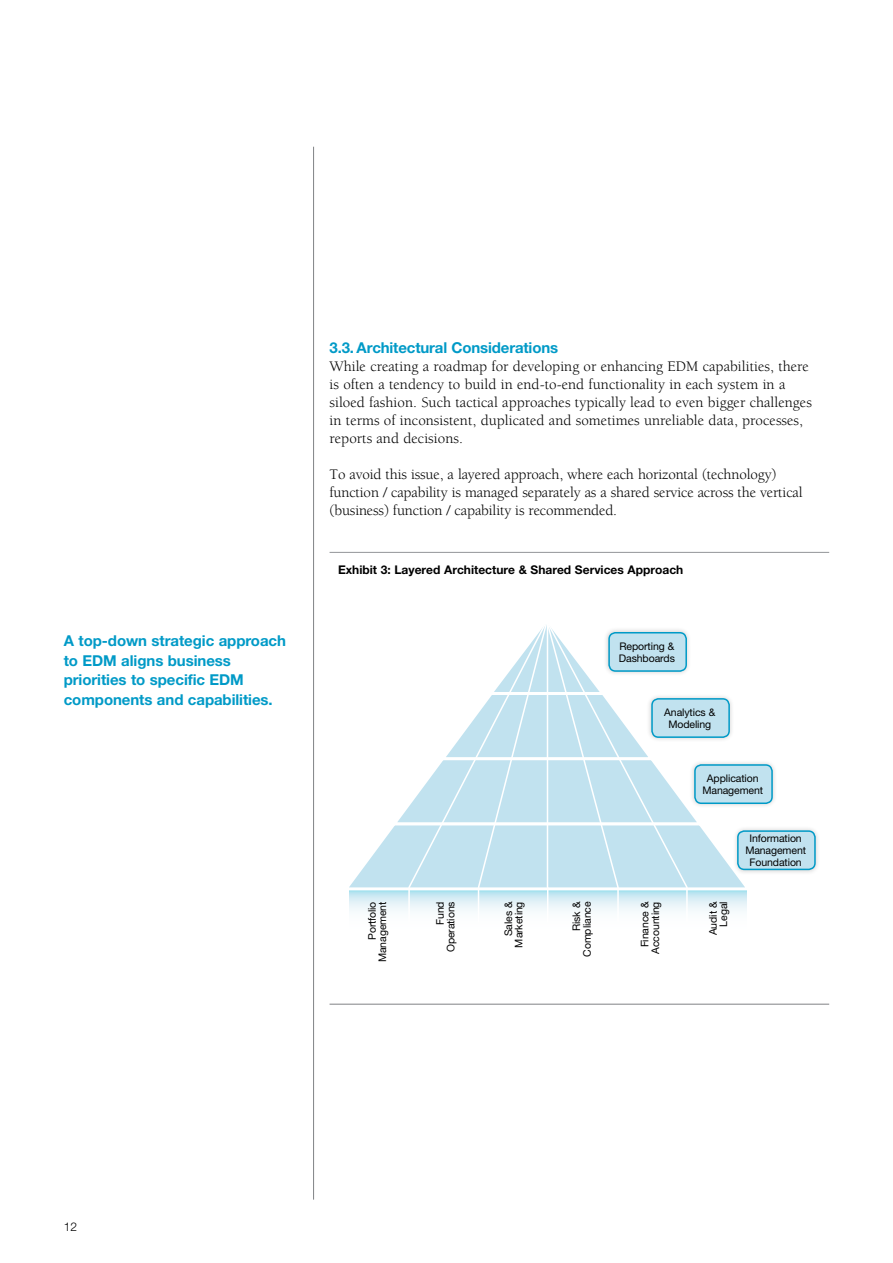
<style>
.page{position:relative;width:893px;height:1263px;background:#fff}
.page>*{position:absolute;margin:0;border:0;box-sizing:border-box;transform-origin:0 0}
.t1{font:15px/18px "Berkeley Std";color:#000}
.t2{font:700 15px/19.5px "Helvetica Neue LT Std";letter-spacing:-.005em;color:#009ac7}
.t3{font:700 12px "Helvetica Neue LT Std";color:#000}
.t4{font:300 12px "Helvetica Neue LT Std";color:#000}
.t5{font:10.5px/10.5px "Helvetica Neue LT Std";letter-spacing:-.01em;color:#000;text-align:right}
</style>
<div class="page">
<hr style="left:313px;top:147px;width:1px;height:1052px;background:#808285">
<hr style="left:330px;top:552px;width:499px;height:1px;background:#939598">
<hr style="left:330px;top:1004px;width:499px;height:1px;background:#808285">
<svg style="left:349px;top:892px;width:397px;height:19px"></svg>
<svg style="left:349px;top:625px;width:398px;height:267px"></svg>
<hr style="left:408px;top:887px;width:2px;height:35px;background:#fff">
<hr style="left:478px;top:887px;width:1px;height:35px;background:#fff">
<hr style="left:547px;top:887px;width:1px;height:35px;background:#fff">
<hr style="left:617px;top:887px;width:2px;height:35px;background:#fff">
<hr style="left:686px;top:887px;width:2px;height:35px;background:#fff">
<div style="left:732px;top:825px;width:89px;height:50px;background:#000;opacity:.2"></div>
<div style="left:738px;top:831px;width:77px;height:38px;background:#c1e2ef;border-radius:6px"></div>
<div style="left:737px;top:830px;width:79px;height:40px;border:2px solid #009ac7;border-radius:6px"></div>
<div style="left:689px;top:759px;width:89px;height:50px;background:#000;opacity:.2"></div>
<div style="left:695px;top:765px;width:77px;height:38px;background:#c1e2ef;border-radius:6px"></div>
<div style="left:694px;top:764px;width:79px;height:40px;border:2px solid #009ac7;border-radius:6px"></div>
<div style="left:646px;top:693px;width:89px;height:50px;background:#000;opacity:.2"></div>
<div style="left:652px;top:699px;width:77px;height:38px;background:#c1e2ef;border-radius:6px"></div>
<div style="left:651px;top:698px;width:79px;height:40px;border:2px solid #009ac7;border-radius:6px"></div>
<div style="left:604px;top:627px;width:88px;height:50px;background:#000;opacity:.2"></div>
<div style="left:609px;top:633px;width:77px;height:38px;background:#c1e2ef;border-radius:6px"></div>
<div style="left:608px;top:632px;width:79px;height:40px;border:2px solid #009ac7;border-radius:6px"></div>
<p class="t2" style="left:64px;top:631px;width:224px">A top-down strategic approach to EDM aligns business priorities to specific EDM components and capabilities.</p>
<p class="t2" style="left:330px;top:338px;width:230px">3.3. Architectural Considerations</p>
<p class="t1" style="left:330px;top:358px;width:484px">While creating a roadmap for developing or enhancing EDM capabilities, there is often a tendency to build in end-to-end functionality in each system in a siloed fashion. Such tactical approaches typically lead to even bigger challenges in terms of inconsistent, duplicated and sometimes unreliable data, processes, reports and decisions.</p>
<p class="t1" style="left:330px;top:466px;width:475px">To avoid this issue, a layered approach, where each horizontal (technology) function / capability is managed separately as a shared service across the vertical (business) function / capability is recommended.</p>
<p class="t3" style="left:338px;top:562px;width:347px">Exhibit 3: Layered Architecture &amp; Shared Services Approach</p>
<p class="t5" style="left:619px;top:640px;width:58px;line-height:12px;text-align:left">Reporting &amp;<br>Dashboards</p>
<p class="t5" style="left:664px;top:706px;width:53px;line-height:12px;text-align:center">Analytics &amp;<br>Modeling</p>
<p class="t5" style="left:702px;top:772px;width:62px;line-height:12px;text-align:center">Application<br>Management</p>
<p class="t5" style="left:367px;top:962px;width:62px;rotate:-90deg">Portfolio<br>Management</p>
<p class="t5" style="left:435px;top:952px;width:52px;rotate:-90deg">Fund<br>Operations</p>
<p class="t5" style="left:503px;top:947px;width:48px;rotate:-90deg">Sales &amp;<br>Marketing</p>
<p class="t5" style="left:571px;top:957px;width:57px;rotate:-90deg">Risk &amp;<br>Compliance</p>
<p class="t5" style="left:639px;top:954px;width:54px;rotate:-90deg">Finance &amp;<br>Accounting</p>
<p class="t5" style="left:707px;top:935px;width:35px;rotate:-90deg">Audit &amp;<br>Legal</p>
<p class="t5" style="left:745px;top:832px;width:62px;line-height:12px;text-align:center">Information<br>Management<br>Foundation</p>
<p class="t4" style="left:64px;top:1219px;width:15px">12</p>
</div>
